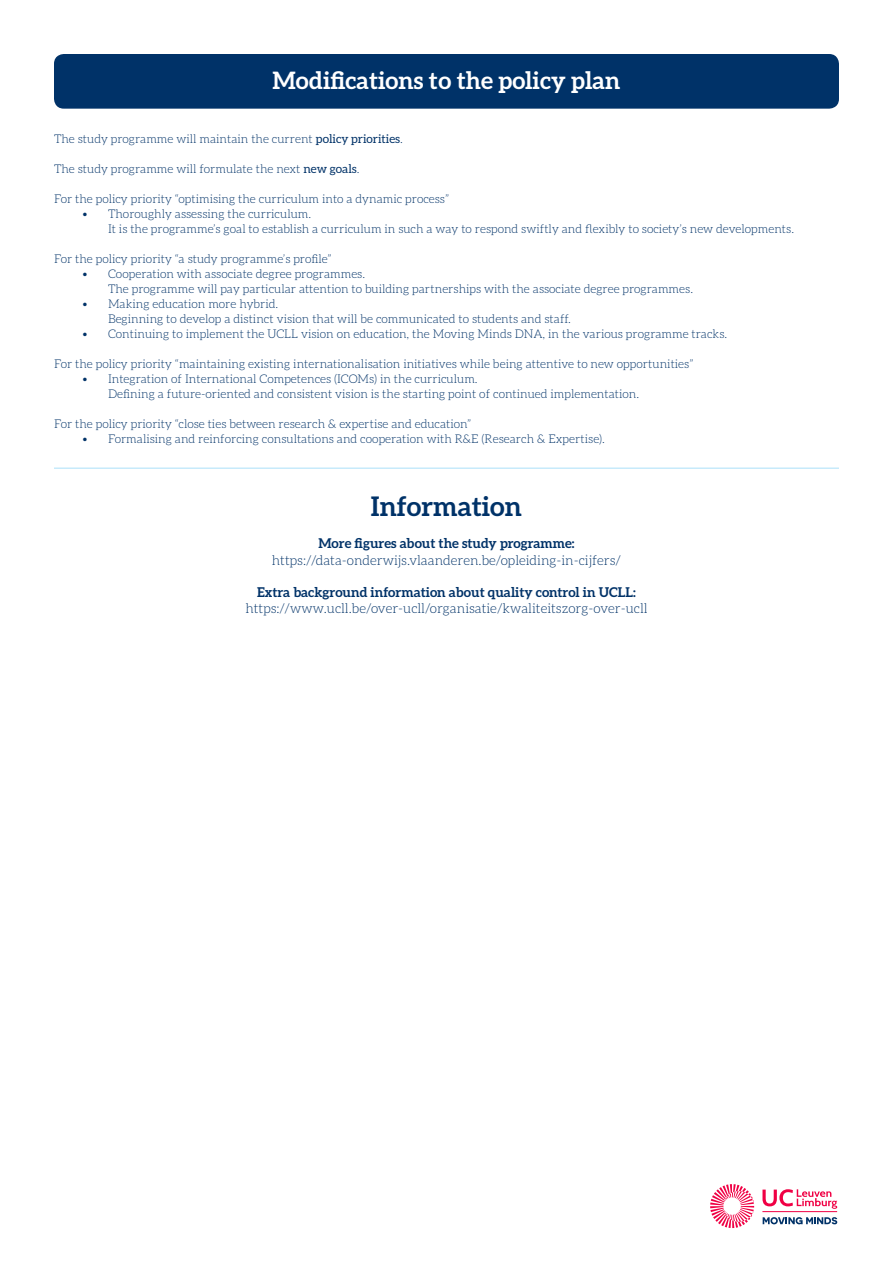
<style>
.page{position:relative;width:893px;height:1263px;background:#fff}
.page>*{position:absolute;margin:0;border:0;box-sizing:border-box;transform-origin:0 0}
.t1{font:700 27px "Aleo";color:#003268}
.t2{font:700 24px "Aleo";color:#fff}
.t3{font:300 13.5px/16.2px "Aleo";color:#003268;text-align:center}
.t4{font:300 12px "Aleo";color:#003268}
.s1{font-weight:400}
.s2{font-weight:700}
</style>
<div class="page">
<svg style="left:710px;top:1184px;width:44px;height:44px"></svg>
<hr style="left:762px;top:1211px;width:75px;height:1px;background:#f00044">
<svg style="left:763px;top:1217px;width:74px;height:7px"></svg>
<svg style="left:762px;top:1189px;width:75px;height:20px"></svg>
<div style="left:54px;top:54px;width:785px;height:55px;background:#003268;border-radius:10px"></div>
<hr style="left:54px;top:468px;width:785px;height:1px;background:#aae0f9">
<p class="t2" style="left:273px;top:67px;width:349px">Modifications to the policy plan</p>
<p class="t4" style="left:54px;top:132px;width:350px">The study programme will maintain the current <span class="s1">policy priorities</span>.</p>
<p class="t4" style="left:54px;top:162px;width:307px">The study programme will formulate the next <span class="s1">new goals</span>.</p>
<p class="t4" style="left:54px;top:192px;width:397px">For the policy priority “optimising the curriculum into a dynamic process”</p>
<p class="t4" style="left:83px;top:207px;width:230px">• Thoroughly assessing the curriculum.</p>
<p class="t4" style="left:108px;top:222px;width:688px">It is the programme’s goal to establish a curriculum in such a way to respond swiftly and flexibly to society’s new developments.</p>
<p class="t4" style="left:54px;top:252px;width:279px">For the policy priority “a study programme’s profile”</p>
<p class="t4" style="left:83px;top:267px;width:284px">• Cooperation with associate degree programmes.</p>
<p class="t4" style="left:108px;top:282px;width:587px">The programme will pay particular attention to building partnerships with the associate degree programmes.</p>
<p class="t4" style="left:83px;top:297px;width:197px">• Making education more hybrid.</p>
<p class="t4" style="left:108px;top:312px;width:464px">Beginning to develop a distinct vision that will be communicated to students and staff.</p>
<p class="t4" style="left:83px;top:327px;width:646px">• Continuing to implement the UCLL vision on education, the Moving Minds DNA, in the various programme tracks.</p>
<p class="t4" style="left:54px;top:357px;width:641px">For the policy priority “maintaining existing internationalisation initiatives while being attentive to new opportunities”</p>
<p class="t4" style="left:83px;top:372px;width:397px">• Integration of International Competences (ICOMs) in the curriculum.</p>
<p class="t4" style="left:108px;top:387px;width:533px">Defining a future-oriented and consistent vision is the starting point of continued implementation.</p>
<p class="t4" style="left:54px;top:417px;width:419px">For the policy priority “close ties between research &amp; expertise and education”</p>
<p class="t4" style="left:83px;top:432px;width:524px">• Formalising and reinforcing consultations and cooperation with R&amp;E (Research &amp; Expertise).</p>
<p class="t1" style="left:371px;top:491px;width:153px">Information</p>
<p class="t3" style="left:272px;top:536px;width:351px"><span class="s2">More figures about the study programme: </span>https://data-onderwijs.vlaanderen.be/opleiding-in-cijfers/</p>
<p class="t3" style="left:245px;top:584px;width:404px"><span class="s2">Extra background information about quality control in UCLL: </span>https://www.ucll.be/over-ucll/organisatie/kwaliteitszorg-over-ucll</p>
</div>
